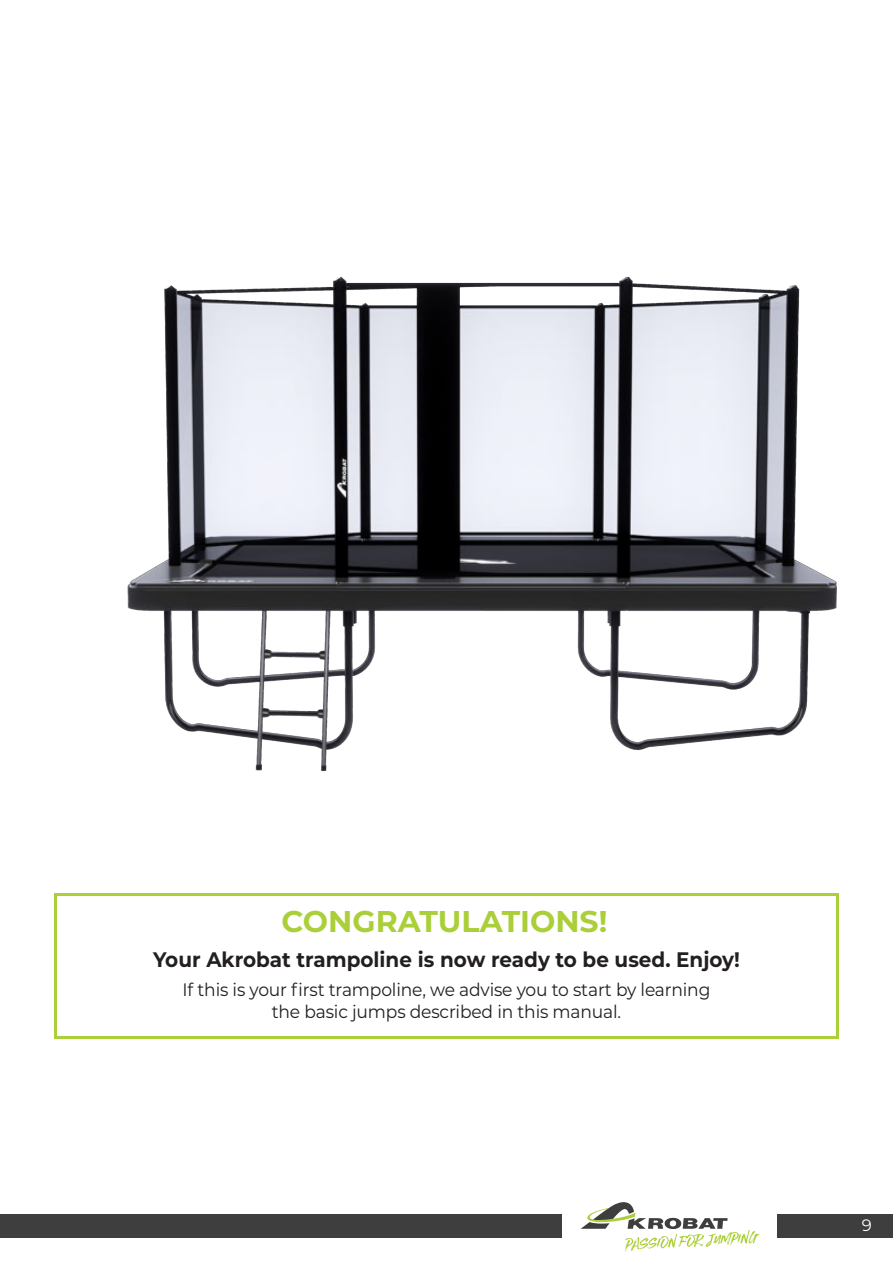
<style>
.page{position:relative;width:893px;height:1263px;background:#fff}
.page>*{position:absolute;margin:0;border:0;box-sizing:border-box;transform-origin:0 0}
.Header_2{font:700 30px "Montserrat";color:#abcf38}
.Tekst_bold{font:700 21px "Montserrat";color:#231f20;scale:.95 1}
.Tekst{font:18px/21.6px "Montserrat";letter-spacing:-.01em;color:#231f20;text-align:center;scale:.95 1}
.t1{font:16.5px "Montserrat";color:#fff}
</style>
<div class="page">
<div style="left:0;top:1214px;width:562px;height:23px;background:#3e3e3f"></div>
<div style="left:777px;top:1214px;width:116px;height:23px;background:#3e3e3f"></div>
<svg style="left:581px;top:1202px;width:179px;height:50px"></svg>
<div style="left:54px;top:893px;width:785px;height:146px;border:3px solid #abcf38"></div>
<img style="left:127px;top:276px;width:710px;height:496px">
<p class="Header_2" style="left:281px;top:900px;width:328px">CONGRATULATIONS!</p>
<p class="Tekst_bold" style="left:153px;top:945px;width:619px">Your Akrobat trampoline is now ready to be used. Enjoy!</p>
<p class="Tekst" style="left:183px;top:978px;width:557px">If this is your first trampoline, we advise you to start by learning the basic jumps described in this manual.</p>
<p class="t1" style="left:862px;top:1213px;width:12px">9</p>
</div>
